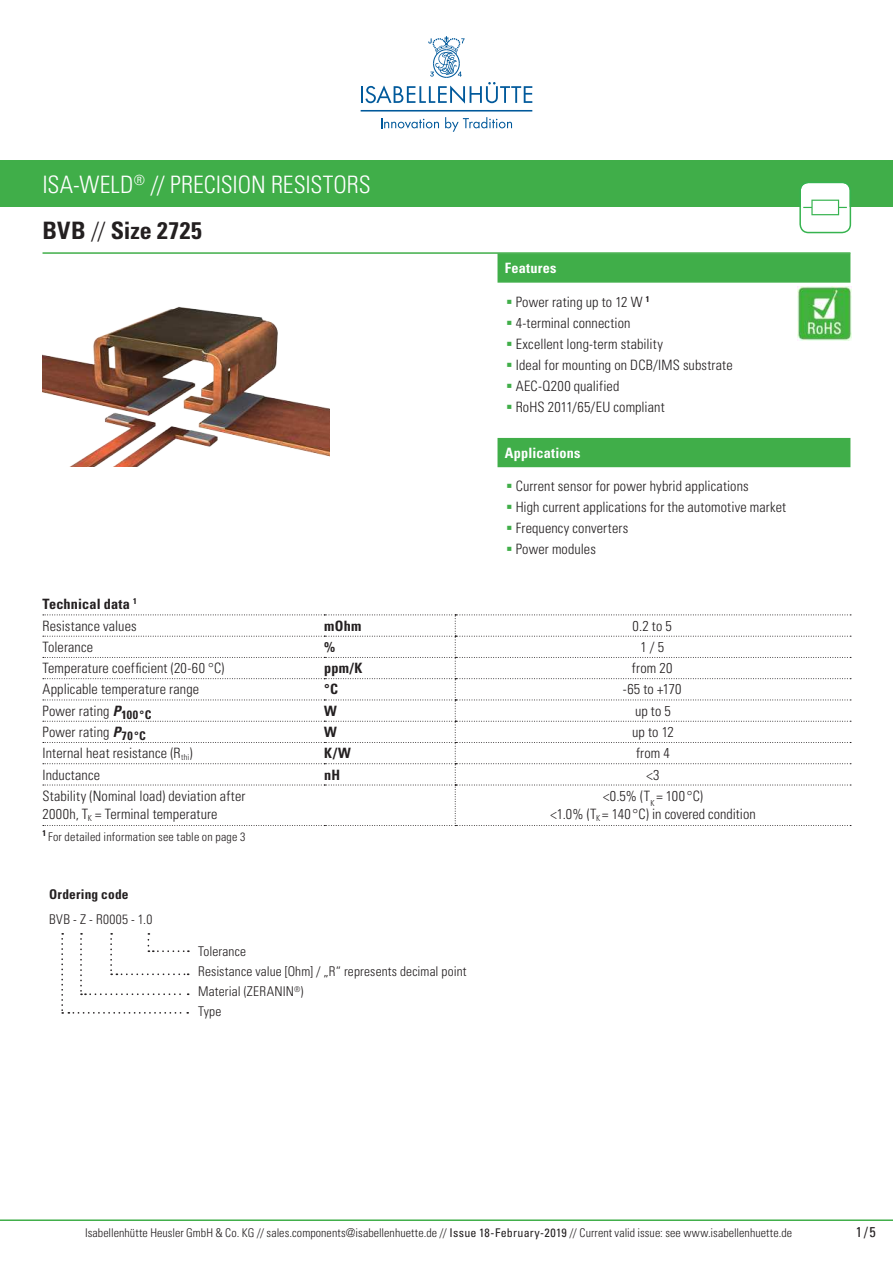
<style>
.page{position:relative;width:893px;height:1263px;background:#fff}
.page>*{position:absolute;margin:0;border:0;box-sizing:border-box;transform-origin:0 0}
.t1{font:24px "Univers Com 47 Light Cond";color:#fff}
.t2{font:24px "Univers Com 67 Bold Cond";letter-spacing:.01em;color:#231f20}
.t3{font:14.25px/18px "Univers Com 47 Light Cond";letter-spacing:.01em;color:#231f20}
.t4{font:14.25px "Univers Com 67 Bold Cond";letter-spacing:.01em;color:#231f20}
.t5{font:14.25px "Univers Com 67 Bold Cond";letter-spacing:.015em;color:#fff}
.t6{font:condensed 14.25px "Univers Com 57";color:#231f20}
.t7{font:13.35px/20.1px "Univers Com 47 Light Cond";letter-spacing:.015em;color:#231f20}
.t8{font:13.35px "Univers Com 67 Bold Cond";letter-spacing:.015em;color:#231f20}
.t9{font:12px "Univers Com 47 Light Cond";letter-spacing:.01em;color:#231f20}
.s1{font-family:"Univers Com 47 Light Cond"}
.s2{color:#40ae49}
.s3{font-family:"Univers Com 67 Bold Cond Obl"}
.s4{font-family:"Univers Com 57";font-stretch:condensed}
</style>
<div class="page">
<hr style="left:0;top:1219px;width:893px;height:2px;background:#40ae49">
<svg style="left:381px;top:118px;width:58px;height:11px"></svg>
<svg style="left:445px;top:117px;width:67px;height:15px"></svg>
<svg style="left:361px;top:36px;width:171px;height:68px"></svg>
<hr style="left:361px;top:110px;width:171px;height:2px;background:#00599b">
<div style="left:0;top:161px;width:893px;height:46px;background:#40ae49"></div>
<hr style="left:43px;top:252px;width:807px;height:2px;background:#40ae49">
<svg style="left:799px;top:183px;width:52px;height:50px"></svg>
<div style="left:497px;top:253px;width:353px;height:30px;background:#40ae49;border:2px solid #40ae49"></div>
<div style="left:497px;top:438px;width:353px;height:29px;background:#40ae49"></div>
<svg style="left:43px;top:614px;width:808px;height:212px"></svg>
<svg style="left:61px;top:933px;width:128px;height:81px"></svg>
<img style="left:797px;top:286px;width:54px;height:54px">
<img style="left:43px;top:307px;width:287px;height:160px">
<h1 class="t1" style="left:43px;top:170px;width:330px">ISA-WELD<sup>®</sup> // PRECISION RESISTORS</h1>
<h1 class="t2" style="left:43px;top:215px;width:161px">BVB <span class="s1">//</span> Size 2725</h1>
<p class="t5" style="left:505px;top:259px;width:53px">Features</p>
<p class="t3" style="left:506px;top:293px;width:145px"><span class="s2">▪</span> Power rating up to 12 W <sup>1</sup></p>
<p class="t3" style="left:506px;top:314px;width:126px"><span class="s2">▪</span> 4-terminal connection</p>
<p class="t3" style="left:506px;top:335px;width:158px"><span class="s2">▪</span> Excellent long-term stability</p>
<p class="t3" style="left:506px;top:356px;width:228px"><span class="s2">▪</span> Ideal for mounting on DCB/IMS substrate</p>
<p class="t3" style="left:506px;top:377px;width:115px"><span class="s2">▪</span> AEC-Q200 qualified</p>
<p class="t3" style="left:506px;top:398px;width:160px"><span class="s2">▪</span> RoHS 2011/65/EU compliant</p>
<p class="t5" style="left:505px;top:444px;width:77px">Applications</p>
<p class="t3" style="left:506px;top:477px;width:244px"><span class="s2">▪</span> Current sensor for power hybrid applications</p>
<p class="t3" style="left:506px;top:498px;width:282px"><span class="s2">▪</span> High current applications for the automotive market</p>
<p class="t3" style="left:506px;top:519px;width:124px"><span class="s2">▪</span> Frequency converters</p>
<p class="t3" style="left:506px;top:540px;width:91px"><span class="s2">▪</span> Power modules</p>
<p class="t4" style="left:43px;top:595px;width:96px">Technical data <sup>1</sup></p>
<p class="t3" style="left:43px;top:617px;width:96px">Resistance values</p>
<p class="t4" style="left:324px;top:617px;width:39px">mOhm</p>
<p class="t3" style="left:632px;top:617px;width:41px">0.2 to 5</p>
<p class="t3" style="left:43px;top:638px;width:52px">Tolerance</p>
<p class="t4" style="left:324px;top:638px;width:13px">%</p>
<p class="t3" style="left:640px;top:638px;width:25px">1 / 5</p>
<p class="t3" style="left:43px;top:659px;width:183px">Temperature coefficient (20-60 °C)</p>
<p class="t4" style="left:324px;top:659px;width:40px">ppm/K</p>
<p class="t3" style="left:632px;top:659px;width:42px">from 20</p>
<p class="t3" style="left:43px;top:680px;width:158px">Applicable temperature range</p>
<p class="t4" style="left:324px;top:681px;width:15px">°C</p>
<p class="t3" style="left:623px;top:680px;width:60px">-65 to +170</p>
<p class="t3" style="left:43px;top:702px;width:110px">Power rating <span class="s3">P</span><sub>100</sub> <sub>°C</sub></p>
<p class="t4" style="left:324px;top:702px;width:14px">W</p>
<p class="t3" style="left:635px;top:702px;width:37px">up to 5</p>
<p class="t3" style="left:43px;top:723px;width:105px">Power rating <span class="s3">P</span><sub>70</sub> <sub>°C</sub></p>
<p class="t4" style="left:324px;top:723px;width:14px">W</p>
<p class="t3" style="left:632px;top:723px;width:43px">up to 12</p>
<p class="t3" style="left:43px;top:744px;width:152px">Internal heat resistance (R<sub>thi</sub>)</p>
<p class="t4" style="left:324px;top:744px;width:28px">K/W</p>
<p class="t3" style="left:636px;top:744px;width:35px">from 4</p>
<p class="t3" style="left:43px;top:765px;width:59px">Inductance</p>
<p class="t4" style="left:324px;top:766px;width:18px">nH</p>
<p class="t3" style="left:646px;top:765px;width:15px">&lt;3</p>
<p class="t3" style="left:43px;top:787px;width:204px">Stability (Nominal load) deviation after<br>2000h, T<sub>K</sub> = Terminal temperature</p>
<p class="t3" style="left:550px;top:787px;width:207px;text-align:center">&lt;0.5% (T<sub>K</sub> = 100°C)<br>&lt;1.0% (T<sub>K</sub> = 140 °C) in covered condition</p>
<p class="t9" style="left:43px;top:830px;width:204px"><sup>1</sup> For detailed information see table on page 3</p>
<p class="t8" style="left:49px;top:886px;width:81px">Ordering code</p>
<p class="t7" style="left:49px;top:909px;width:105px">BVB - Z - R0005 - 1.0</p>
<p class="t7" style="left:198px;top:941px;width:270px">Tolerance<br>Resistance value [Ohm] / „R“ represents decimal point<br>Material (ZERANIN<sup>®</sup>)<br>Type</p>
<p class="t9" style="left:85px;top:1225px;width:708px">Isabellenhütte Heusler GmbH &amp; Co. KG // sales.components@isabellenhuette.de // <span class="s4">Issue 18-February-2019</span> // Current valid issue: see www.isabellenhuette.de</p>
<p class="t6" style="left:856px;top:1222px;width:22px">1/5</p>
</div>
